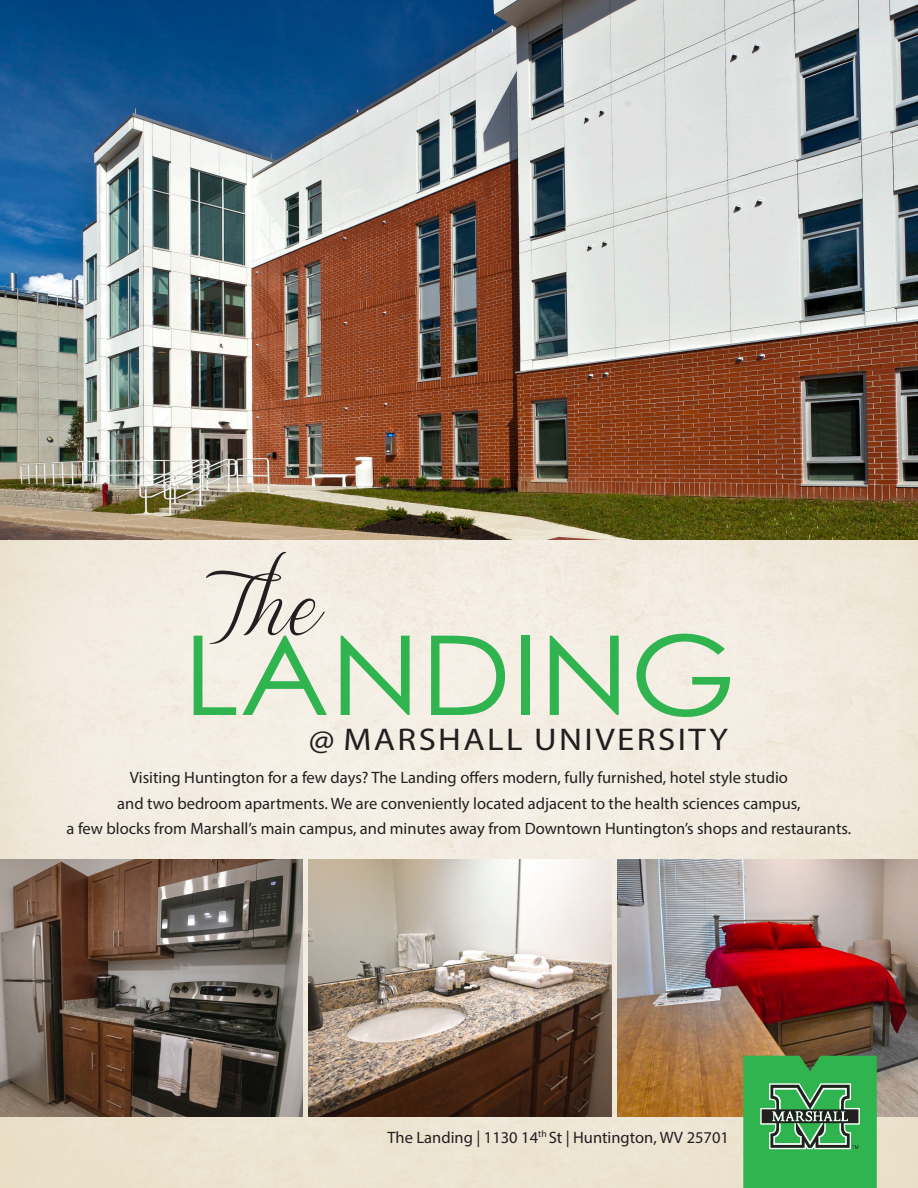
<style>
.page{position:relative;width:918px;height:1188px;background:#fff}
.page>*{position:absolute;margin:0;border:0;box-sizing:border-box;transform-origin:0 0}
.t1{font:110.4px "Century Gothic";color:#30b450;scale:1.11 1}
.t2{font:69px "Sverige Script Demo";color:#231f20;scale:1.11 1}
.t3{font:31.5px "Myriad Pro";letter-spacing:.07em;color:#231f20;scale:1.11 1}
.t4{font:16.5px "Myriad Pro";color:#231f20}
.s1{font-style:italic}
</style>
<div class="page">
<img style="left:0;top:540px;width:918px;height:648px">
<img style="left:0;top:0;width:918px;height:540px">
<img style="left:617px;top:859px;width:301px;height:257px">
<img style="left:0;top:860px;width:303px;height:256px">
<img style="left:309px;top:859px;width:303px;height:257px">
<svg style="left:743px;top:1056px;width:134px;height:132px;background:#3fa857"></svg>
<p class="t2" style="left:202px;top:570px;width:111px">The</p>
<p class="t1" style="left:183px;top:608px;width:500px">LANDING</p>
<p class="t3" style="left:309px;top:720px;width:379px"><span class="s1">@</span> MARSHALL UNIVERSITY</p>
<p class="t4" style="left:130px;top:767px;width:660px">Visiting Huntington for a few days? The Landing offers modern, fully furnished, hotel style studio</p>
<p class="t4" style="left:117px;top:793px;width:685px">and two bedroom apartments. We are conveniently located adjacent to the health sciences campus,</p>
<p class="t4" style="left:67px;top:818px;width:786px">a few blocks from Marshall’s main campus, and minutes away from Downtown Huntington’s shops and restaurants.</p>
<p class="t4" style="left:387px;top:1127px;width:343px">The Landing | 1130 14<sup>th</sup> St | Huntington, WV 25701</p>
</div>
